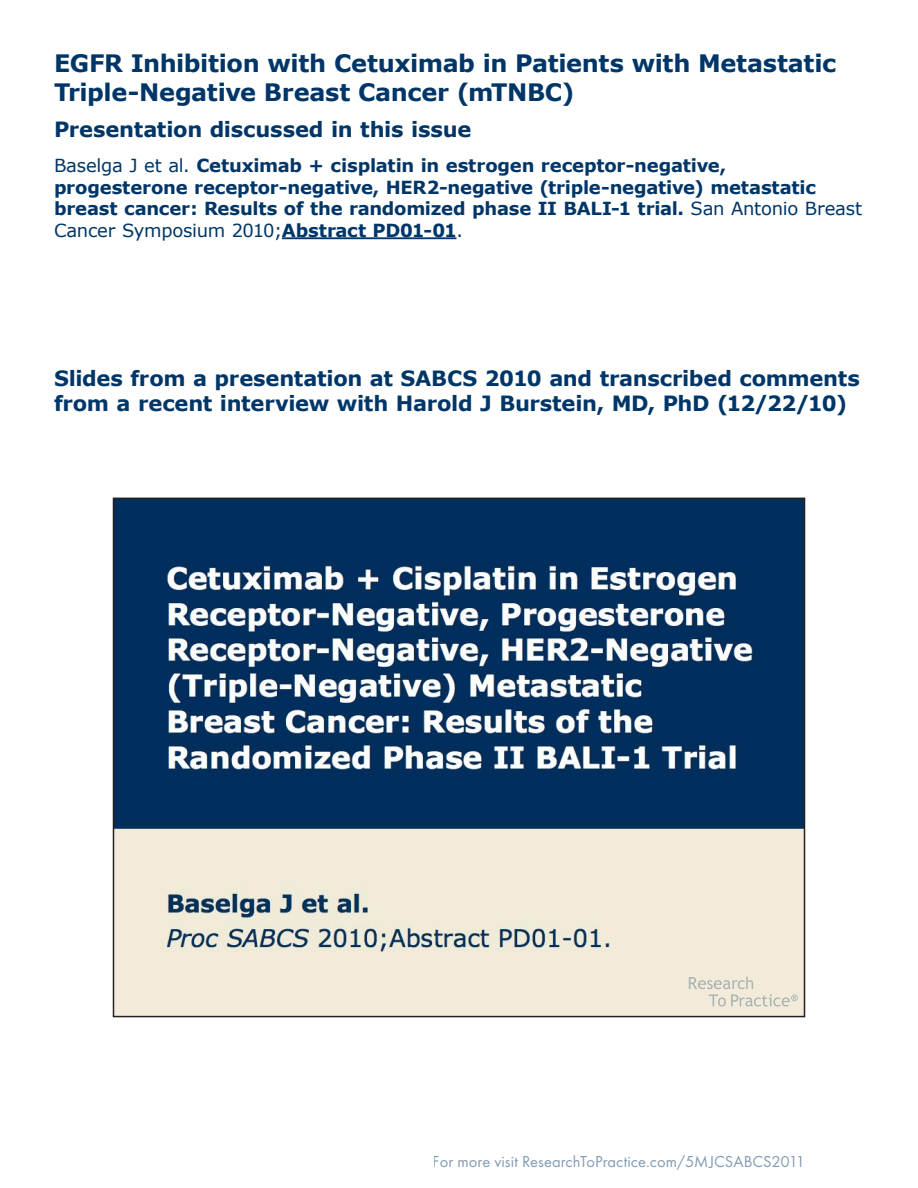
<style>
.page{position:relative;width:918px;height:1188px;background:#fff}
.page>*{position:absolute;margin:0;border:0;box-sizing:border-box;transform-origin:0 0}
.t1{font:700 24px/28.8px "Verdana";letter-spacing:-.015em;color:#003667}
.t2{font:700 21px/25.2px "Verdana";letter-spacing:-.015em;color:#003667}
.t3{font:700 18px/21.6px "Verdana";letter-spacing:-.01em;color:#003667}
.t4{font:16.5px "Futura T";letter-spacing:.005em;color:#003667}
.s1{font-weight:400}
</style>
<div class="page">
<img style="left:116px;top:501px;width:686px;height:513px">
<div style="left:113px;top:498px;width:692px;height:519px;border:2px solid #231f20"></div>
<hr style="left:282px;top:237px;width:174px;height:2px;background:#003667">
<svg style="left:689px;top:977px;width:109px;height:30px;background:#e5e1d2"></svg>
<h1 class="t1" style="left:54px;top:49px;width:784px">EGFR Inhibition with Cetuximab in Patients with Metastatic<br>Triple-Negative Breast Cancer (mTNBC)</h1>
<p class="t2" style="left:54px;top:117px;width:419px">Presentation discussed in this issue</p>
<p class="t3" style="left:54px;top:155px;width:810px"><span class="s1">Baselga J et al.</span> Cetuximab + cisplatin in estrogen receptor-negative, progesterone receptor-negative, HER2-negative (triple-negative) metastatic breast cancer: Results of the randomized phase II BALI-1 trial. <span class="s1">San Antonio Breast Cancer Symposium 2010;</span>Abstract PD01-01<span class="s1">.</span></p>
<p class="t2" style="left:54px;top:366px;width:808px">Slides from a presentation at SABCS 2010 and transcribed comments from a recent interview with Harold J Burstein, MD, PhD (12/22/10)</p>
<p class="t4" style="left:433px;top:1152px;width:374px">For more visit ResearchToPractice.com/5MJCSABCS2011</p>
</div>
